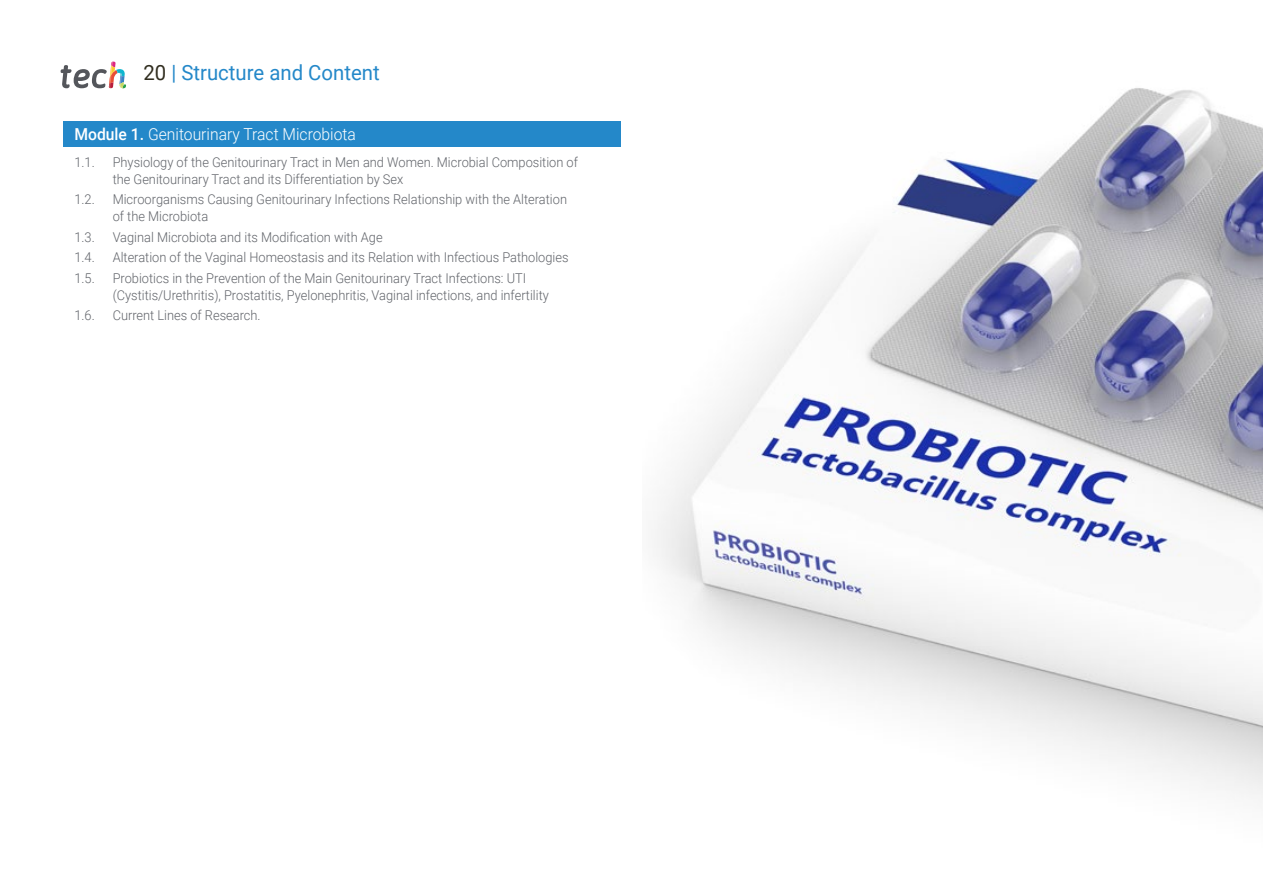
<style>
.page{position:relative;width:1263px;height:893px;background:#fff}
.page>*{position:absolute;margin:0;border:0;box-sizing:border-box;transform-origin:0 0}
.t1{font:21px "Roboto";color:#2488c9}
.t2{font:300 16.5px "Roboto";color:#fff;scale:.95 1}
.t3{font:300 13.5px/16.5px "Roboto";color:#61646a;scale:.95 1}
.s1{color:#312e20}
.s2{font-weight:500}
</style>
<div class="page">
<div style="left:63px;top:121px;width:558px;height:25px;background:#2488c9"></div>
<svg style="left:61px;top:62px;width:65px;height:27px"></svg>
<img style="left:654px;top:88px;width:609px;height:710px">
<h1 class="t1" style="left:144px;top:57px;width:238px"><span class="s1">20</span> | Structure and Content</h1>
<p class="t2" style="left:74px;top:123px;width:298px"><span class="s2">Module 1.</span> Genitourinary Tract Microbiota</p>
<p class="t3" style="left:74px;top:154px;width:23px">1.1.</p>
<p class="t3" style="left:113px;top:154px;width:491px">Physiology of the Genitourinary Tract in Men and Women. Microbial Composition of the Genitourinary Tract and its Differentiation by Sex</p>
<p class="t3" style="left:74px;top:191px;width:23px">1.2.</p>
<p class="t3" style="left:113px;top:191px;width:480px">Microorganisms Causing Genitourinary Infections Relationship with the Alteration of the Microbiota</p>
<p class="t3" style="left:74px;top:228px;width:23px">1.3.</p>
<p class="t3" style="left:113px;top:228px;width:286px">Vaginal Microbiota and its Modification with Age</p>
<p class="t3" style="left:74px;top:249px;width:23px">1.4.</p>
<p class="t3" style="left:113px;top:249px;width:481px">Alteration of the Vaginal Homeostasis and its Relation with Infectious Pathologies</p>
<p class="t3" style="left:74px;top:270px;width:23px">1.5.</p>
<p class="t3" style="left:113px;top:270px;width:461px">Probiotics in the Prevention of the Main Genitourinary Tract Infections: UTI (Cystitis/Urethritis), Prostatitis, Pyelonephritis, Vaginal infections, and infertility</p>
<p class="t3" style="left:74px;top:307px;width:23px">1.6.</p>
<p class="t3" style="left:113px;top:307px;width:157px">Current Lines of Research.</p>
</div>
